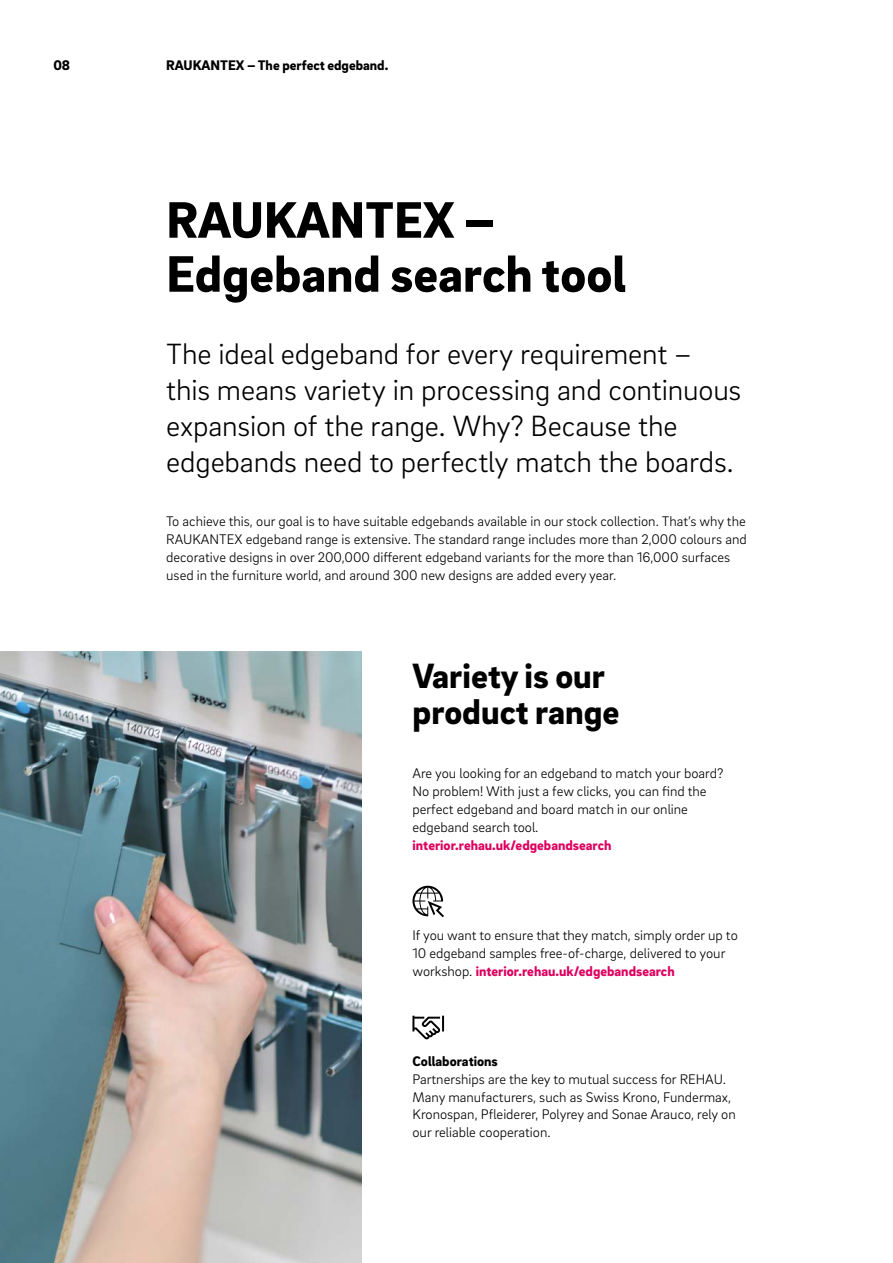
<style>
.page{position:relative;width:893px;height:1263px;background:#fff}
.page>*{position:absolute;margin:0;border:0;box-sizing:border-box;transform-origin:0 0}
._01__Headline_-_35pt_-_left_-_black{font:900 52.5px/54px "Brix Sans";color:#000}
._02__Headline_-_24pt_-_left{font:900 36px/36px "Brix Sans";color:#000}
._11__Highlighter_-_20pt_-_black_-_left{font:300 30px/36px "Brix Sans";letter-spacing:-.005em;color:#000}
._16__Body_text_-_9_5pt{font:300 14.25px/18px "Brix Sans";color:#000}
._46__Info_text_-_9_5pt{font:300 14.25px/17.9px "Brix Sans";color:#000}
._16__Body_text_-_9_5pt-2{font:900 14.25px "Brix Sans";color:#dd005f}
.MP__Live_column_titles_-_9_5pt{font:900 14.25px "Brix Sans";color:#000}
._46__Info_text_-_9_5pt-2{font:900 14.25px "Brix Sans";color:#000}
.s1{font-weight:900;color:#dd005f}
</style>
<div class="page">
<svg style="left:412px;top:886px;width:32px;height:31px"></svg>
<svg style="left:412px;top:1016px;width:32px;height:23px"></svg>
<img style="left:0;top:652px;width:361px;height:611px">
<p class="MP__Live_column_titles_-_9_5pt" style="left:53px;top:56px;width:18px">08</p>
<p class="MP__Live_column_titles_-_9_5pt" style="left:166px;top:56px;width:224px">RAUKANTEX – The perfect edgeband.</p>
<p class="_01__Headline_-_35pt_-_left_-_black" style="left:166px;top:190px;width:462px">RAUKANTEX –<br>Edgeband search tool</p>
<p class="_11__Highlighter_-_20pt_-_black_-_left" style="left:166px;top:334px;width:577px">The ideal edgeband for every requirement – this means variety in processing and continuous expansion of the range. Why? Because the edgebands need to perfectly match the boards.</p>
<p class="_16__Body_text_-_9_5pt" style="left:166px;top:511px;width:582px">To achieve this, our goal is to have suitable edgebands available in our stock collection. That’s why the RAUKANTEX edgeband range is extensive. The standard range includes more than 2,000 colours and decorative designs in over 200,000 different edgeband variants for the more than 16,000 surfaces used in the furniture world, and around 300 new designs are added every year.</p>
<p class="_02__Headline_-_24pt_-_left" style="left:412px;top:656px;width:209px">Variety is our product range</p>
<p class="_16__Body_text_-_9_5pt" style="left:412px;top:763px;width:312px">Are you looking for an edgeband to match your board?<br>No problem! With just a few clicks, you can find the perfect edgeband and board match in our online edgeband search tool.</p>
<p class="_16__Body_text_-_9_5pt-2" style="left:412px;top:835px;width:201px">interior.rehau.uk/edgebandsearch</p>
<p class="_46__Info_text_-_9_5pt" style="left:412px;top:925px;width:327px">If you want to ensure that they match, simply order up to<br>10 edgeband samples free-of-charge, delivered to your workshop. <span class="s1">interior.rehau.uk/edgebandsearch</span></p>
<p class="_46__Info_text_-_9_5pt-2" style="left:412px;top:1051px;width:87px">Collaborations</p>
<p class="_46__Info_text_-_9_5pt" style="left:412px;top:1069px;width:325px">Partnerships are the key to mutual success for REHAU.<br>Many manufacturers, such as Swiss Krono, Fundermax, Kronospan, Pfleiderer, Polyrey and Sonae Arauco, rely on our reliable cooperation.</p>
</div>
